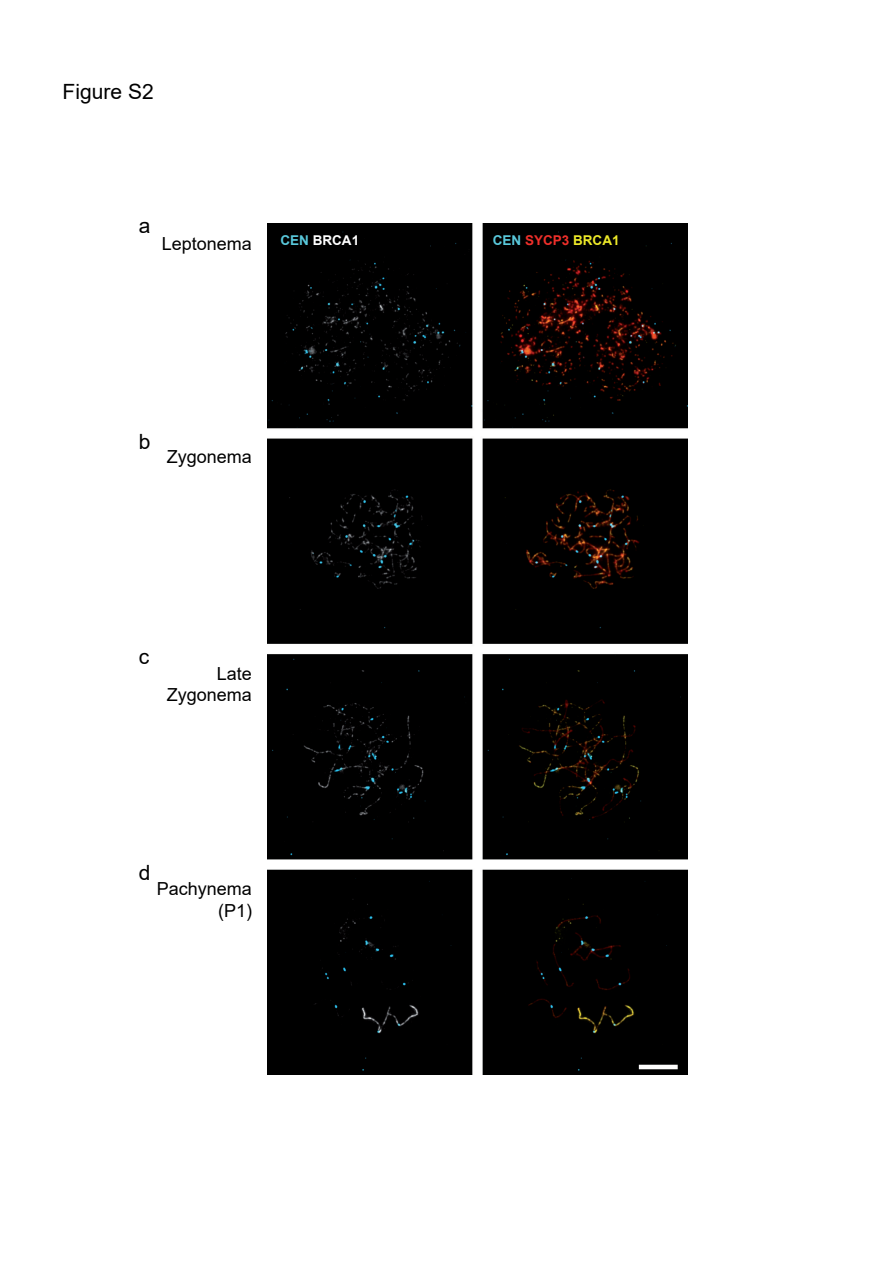
<style>
.page{position:relative;width:893px;height:1263px;background:#fff}
.page>*{position:absolute;margin:0;border:0;box-sizing:border-box;transform-origin:0 0}
.t1{font:21px "Arial";color:#000}
.t2{font:18px/21.6px "Arial";color:#000;text-align:right}
.t3{font:700 13.5px "Arial";color:#ee2f2a}
.t4{font:700 13.5px "Arial";color:#fff}
.s1{color:#59c8db}
.s2{color:#ede929}
</style>
<div class="page">
<img style="left:267px;top:223px;width:420px;height:851px">
<p class="t1" style="left:63px;top:78px;width:93px">Figure S2</p>
<p class="t1" style="left:139px;top:212px;width:13px">a</p>
<p class="t2" style="left:162px;top:233px;width:92px">Leptonema</p>
<p class="t4" style="left:280px;top:231px;width:80px"><span class="s1">CEN</span> BRCA1</p>
<p class="t3" style="left:493px;top:231px;width:128px"><span class="s1">CEN</span> SYCP3 <span class="s2">BRCA1</span></p>
<p class="t1" style="left:139px;top:427px;width:13px">b</p>
<p class="t2" style="left:167px;top:446px;width:87px">Zygonema</p>
<p class="t1" style="left:139px;top:643px;width:12px">c</p>
<p class="t2" style="left:167px;top:662px;width:87px">Late<br>Zygonema</p>
<p class="t1" style="left:139px;top:858px;width:13px">d</p>
<p class="t2" style="left:157px;top:878px;width:97px">Pachynema (P1)</p>
</div>
